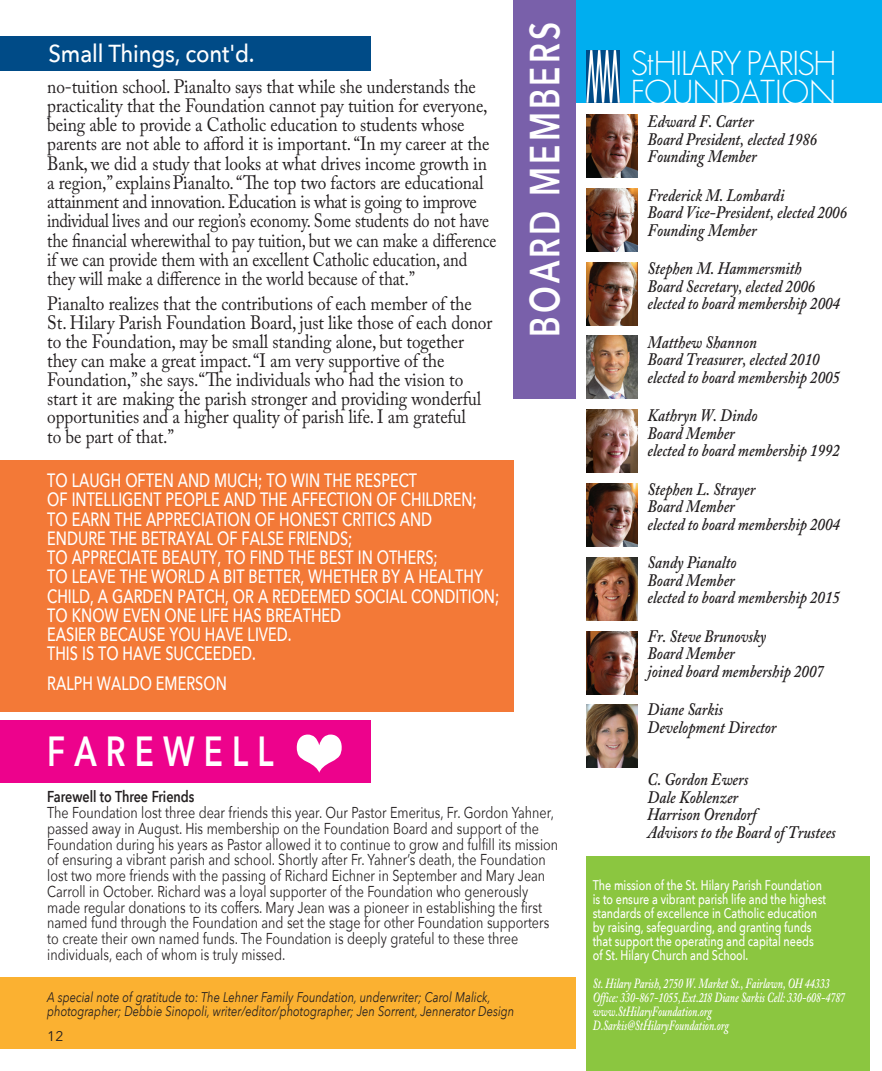
<style>
.page{position:relative;width:882px;height:1071px;background:#fff}
.page>*{position:absolute;margin:0;border:0;box-sizing:border-box;transform-origin:0 0}
.t1{font:600 42px "Avenir Next";letter-spacing:.1em;color:#fff;scale:.75 1}
.t2{font:600 42px "Avenir Next";letter-spacing:.29em;color:#fff;scale:.75 1}
.t3{font:300 32.02px/28.5px "Futura Std";letter-spacing:-.04em;color:#fff}
.t4{font:500 24.5px "Avenir Next";letter-spacing:-.005em;color:#fff;scale:.9 1}
.t5{font:19.25px/19.2px "Adobe Caslon Pro";letter-spacing:-.005em;color:#231f20;scale:.9 1}
.t6{font:500 19.25px/19.2px "Avenir Next";color:#fff;scale:.75 1}
.t7{font:italic 600 17.5px/17.5px "Adobe Caslon Pro";color:#231f20;scale:.85 1}
.t8{font:15.75px/15.8px "Avenir Next";color:#231f20;scale:.8 1}
.t9{font:600 15.75px "Avenir Next";color:#231f20;scale:.8 1}
.t10{font:500 14px/14px "Avenir Next";color:#fff;scale:.77 1}
.t11{font:italic 600 14px/14px "Adobe Caslon Pro";color:#fff;scale:.71 1}
.t12{font:italic 14px/14px "Avenir Next";color:#231f20;scale:.8 1}
.t13{font:14px "Avenir Next";color:#231f20}
</style>
<div class="page">
<div style="left:0;top:978px;width:576px;height:71px;background:#fbb131"></div>
<div style="left:0;top:460px;width:513px;height:252px;background:#f37937"></div>
<div style="left:586px;top:856px;width:283px;height:215px;background:#8bc640"></div>
<div style="left:576px;top:0;width:306px;height:102px;background:#00aeef"></div>
<div style="left:513px;top:0;width:63px;height:399px;background:#7960aa"></div>
<div style="left:0;top:720px;width:370px;height:63px;background:#ed028c"></div>
<svg style="left:297px;top:735px;width:45px;height:38px"></svg>
<svg style="left:586px;top:50px;width:34px;height:53px"></svg>
<div style="left:0;top:36px;width:370px;height:34px;background:#004b87"></div>
<img style="left:586px;top:115px;width:51px;height:63px">
<img style="left:586px;top:188px;width:51px;height:63px">
<img style="left:586px;top:262px;width:51px;height:63px">
<img style="left:586px;top:484px;width:51px;height:63px">
<img style="left:586px;top:410px;width:51px;height:63px">
<img style="left:586px;top:336px;width:51px;height:63px">
<img style="left:586px;top:557px;width:51px;height:63px">
<img style="left:586px;top:631px;width:51px;height:63px">
<img style="left:586px;top:705px;width:51px;height:63px">
<p class="t4" style="left:49px;top:33px;width:231px">Small Things, cont'd.</p>
<p class="t5" style="left:47px;top:76px;width:501px">no-tuition school. Pianalto says that while she understands the practicality that the Foundation cannot pay tuition for everyone, being able to provide a Catholic education to students whose parents are not able to afford it is important. “In my career at the Bank, we did a study that looks at what drives income growth in a region,” explains Pianalto. “The top two factors are educational attainment and innovation. Education is what is going to improve individual lives and our region’s economy. Some students do not have the financial wherewithal to pay tuition, but we can make a difference if we can provide them with an excellent Catholic education, and they will make a difference in the world because of that.”</p>
<p class="t5" style="left:47px;top:294px;width:496px">Pianalto realizes that the contributions of each member of the St. Hilary Parish Foundation Board, just like those of each donor to the Foundation, may be small standing alone, but together they can make a great impact. “I am very supportive of the Foundation,” she says. “The individuals who had the vision to start it are making the parish stronger and providing wonderful opportunities and a higher quality of parish life. I am grateful<br>to be part of that.”</p>
<p class="t6" style="left:47px;top:470px;width:604px">TO LAUGH OFTEN AND MUCH; TO WIN THE RESPECT<br>OF INTELLIGENT PEOPLE AND THE AFFECTION OF CHILDREN; TO EARN THE APPRECIATION OF HONEST CRITICS AND<br>ENDURE THE BETRAYAL OF FALSE FRIENDS;<br>TO APPRECIATE BEAUTY, TO FIND THE BEST IN OTHERS;<br>TO LEAVE THE WORLD A BIT BETTER, WHETHER BY A HEALTHY CHILD, A GARDEN PATCH, OR A REDEEMED SOCIAL CONDITION; TO KNOW EVEN ONE LIFE HAS BREATHED<br>EASIER BECAUSE YOU HAVE LIVED.<br>THIS IS TO HAVE SUCCEEDED.</p>
<p class="t6" style="left:47px;top:673px;width:241px">RALPH WALDO EMERSON</p>
<h1 class="t2" style="left:47px;top:716px;width:303px">FAREWELL</h1>
<h1 class="t1" style="left:509px;top:337px;width:421px;rotate:-90deg">BOARD MEMBERS</h1>
<p class="t9" style="left:47px;top:783px;width:186px">Farewell to Three Friends</p>
<p class="t8" style="left:47px;top:804px;width:640px">The Foundation lost three dear friends this year. Our Pastor Emeritus, Fr. Gordon Yahner, passed away in August. His membership on the Foundation Board and support of the Foundation during his years as Pastor allowed it to continue to grow and fulfill its mission of ensuring a vibrant parish and school. Shortly after Fr. Yahner’s death, the Foundation lost two more friends with the passing of Richard Eichner in September and Mary Jean Carroll in October. Richard was a loyal supporter of the Foundation who generously made regular donations to its coffers. Mary Jean was a pioneer in establishing the first named fund through the Foundation and set the stage for other Foundation supporters to create their own named funds. The Foundation is deeply grateful to these three individuals, each of whom is truly missed.</p>
<p class="t12" style="left:47px;top:989px;width:585px">A special note of gratitude to: The Lehner Family Foundation, underwriter; Carol Malick, photographer; Debbie Sinopoli, writer/editor/photographer; Jen Sorrent, Jennerator Design</p>
<p class="t13" style="left:47px;top:1025px;width:18px">12</p>
<h2 class="t3" style="left:631px;top:50px;width:207px">StHILARY PARISH<br>FOUNDATION</h2>
<p class="t7" style="left:648px;top:113px;width:201px">Edward F. Carter<br>Board President, elected 1986<br>Founding Member</p>
<p class="t7" style="left:648px;top:186px;width:236px">Frederick M. Lombardi<br>Board Vice-President, elected 2006<br>Founding Member</p>
<p class="t7" style="left:648px;top:260px;width:228px">Stephen M. Hammersmith<br>Board Secretary, elected 2006 elected to board membership 2004</p>
<p class="t7" style="left:648px;top:333px;width:228px">Matthew Shannon<br>Board Treasurer, elected 2010 elected to board membership 2005</p>
<p class="t7" style="left:648px;top:407px;width:228px">Kathryn W. Dindo<br>Board Member<br>elected to board membership 1992</p>
<p class="t7" style="left:648px;top:480px;width:228px">Stephen L. Strayer<br>Board Member<br>elected to board membership 2004</p>
<p class="t7" style="left:648px;top:554px;width:228px">Sandy Pianalto<br>Board Member<br>elected to board membership 2015</p>
<p class="t7" style="left:648px;top:627px;width:209px">Fr. Steve Brunovsky<br>Board Member<br>joined board membership 2007</p>
<p class="t7" style="left:648px;top:701px;width:153px">Diane Sarkis<br>Development Director</p>
<p class="t7" style="left:648px;top:771px;width:223px">C. Gordon Ewers<br>Dale Koblenzer<br>Harrison Orendorf<br>Advisors to the Board of Trustees</p>
<p class="t10" style="left:593px;top:878px;width:304px">The mission of the St. Hilary Parish Foundation is to ensure a vibrant parish life and the highest standards of excellence in Catholic education by raising, safeguarding, and granting funds that support the operating and capital needs of St. Hilary Church and School.</p>
<p class="t11" style="left:593px;top:976px;width:357px">St. Hilary Parish, 2750 W. Market St., Fairlawn, OH 44333<br>Office: 330-867-1055,Ext.218 Diane Sarkis Cell: 330-608-4787 www.StHilaryFoundation.org D.Sarkis@StHilaryFoundation.org</p>
</div>
